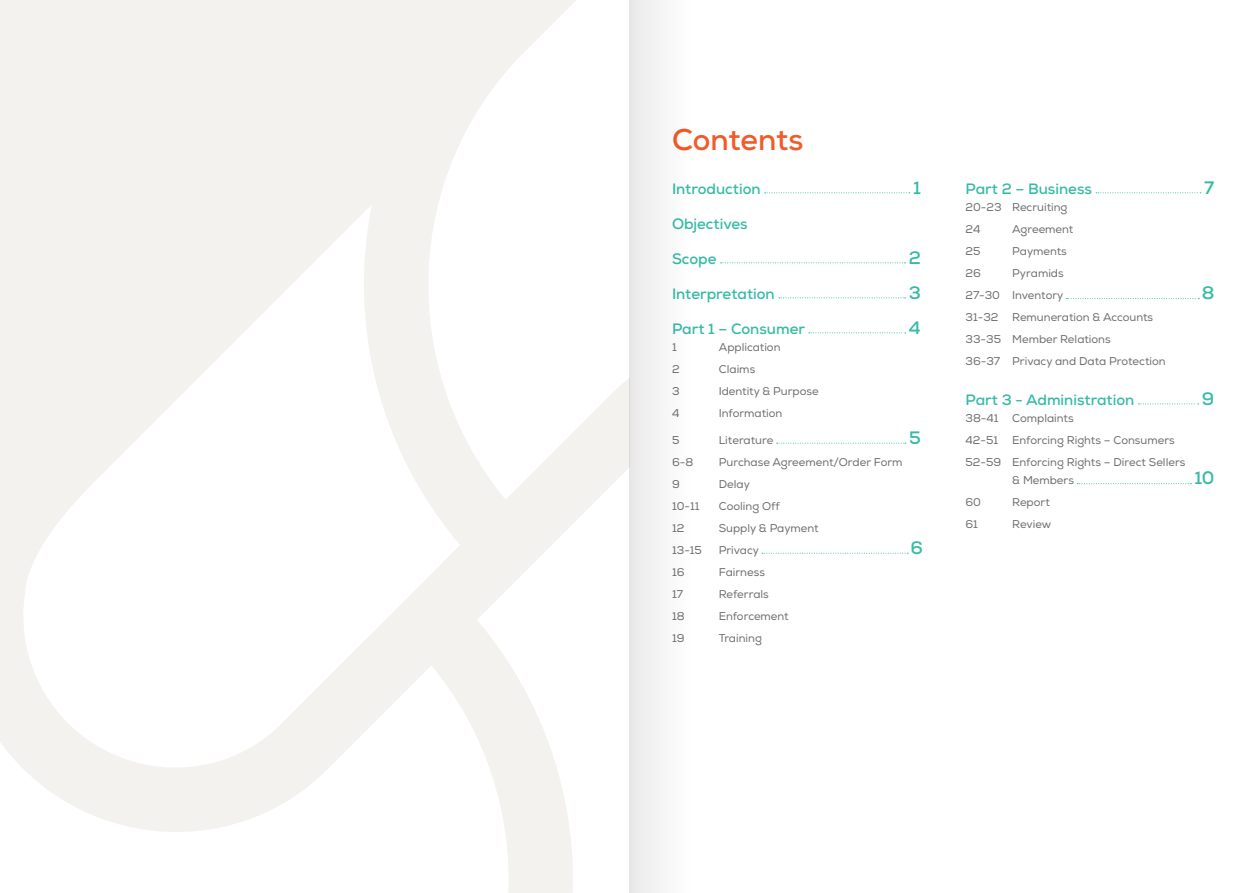
<style>
.page{position:relative;width:1259px;height:893px;background:#fff}
.page>*{position:absolute;margin:0;border:0;box-sizing:border-box;transform-origin:0 0}
.t1{font:700 30px "Nexa";color:#f15a29}
.t2{font:700 18px "Nexa";color:#36bba5}
.t3{font:700 15px "Nexa";color:#36bba5}
.t4{font:11.25px/22px "Nexa";color:#6d6e71}
</style>
<div class="page">
<div style="left:0;top:0;width:629px;height:893px;background:#f4f2ef"></div>
<svg style="left:438px;top:0;width:191px;height:458px;fill:#fff"></svg>
<svg style="left:0;top:707px;width:477px;height:186px;fill:#fff"></svg>
<svg style="left:477px;top:382px;width:152px;height:511px;fill:#fff"></svg>
<svg style="left:17px;top:205px;width:443px;height:577px;fill:#fff"></svg>
<svg style="left:765px;top:192px;width:145px;height:1px"></svg>
<svg style="left:720px;top:262px;width:185px;height:1px"></svg>
<svg style="left:779px;top:297px;width:126px;height:1px"></svg>
<svg style="left:809px;top:332px;width:97px;height:1px"></svg>
<svg style="left:776px;top:443px;width:130px;height:1px"></svg>
<svg style="left:762px;top:553px;width:146px;height:1px"></svg>
<svg style="left:1096px;top:192px;width:105px;height:1px"></svg>
<svg style="left:1066px;top:298px;width:133px;height:1px"></svg>
<svg style="left:1138px;top:403px;width:60px;height:1px"></svg>
<svg style="left:1077px;top:483px;width:114px;height:1px"></svg>
<div style="left:629px;top:0;width:60px;height:893px;background:#f4f4f4"></div>
<h1 class="t1" style="left:672px;top:120px;width:133px">Contents</h1>
<h3 class="t3" style="left:672px;top:179px;width:90px">Introduction</h3>
<h2 class="t2" style="left:913px;top:176px;width:9px">1</h2>
<h3 class="t3" style="left:672px;top:214px;width:77px">Objectives</h3>
<h3 class="t3" style="left:672px;top:249px;width:46px">Scope</h3>
<h2 class="t2" style="left:908px;top:246px;width:14px">2</h2>
<h3 class="t3" style="left:672px;top:284px;width:104px">Interpretation</h3>
<h2 class="t2" style="left:908px;top:281px;width:14px">3</h2>
<h3 class="t3" style="left:672px;top:319px;width:134px">Part 1 – Consumer</h3>
<h2 class="t2" style="left:909px;top:316px;width:13px">4</h2>
<p class="t4" style="left:672px;top:337px;width:6px">1</p>
<p class="t4" style="left:719px;top:337px;width:63px">Application</p>
<p class="t4" style="left:672px;top:359px;width:9px">2</p>
<p class="t4" style="left:719px;top:359px;width:38px">Claims</p>
<p class="t4" style="left:672px;top:381px;width:9px">3</p>
<p class="t4" style="left:719px;top:381px;width:101px">Identity &amp; Purpose</p>
<p class="t4" style="left:672px;top:403px;width:9px">4</p>
<p class="t4" style="left:719px;top:403px;width:65px">Information</p>
<p class="t4" style="left:672px;top:429px;width:9px">5</p>
<p class="t4" style="left:719px;top:429px;width:56px">Literature</p>
<h2 class="t2" style="left:909px;top:426px;width:13px">5</h2>
<p class="t4" style="left:672px;top:451px;width:23px">6-8</p>
<p class="t4" style="left:719px;top:451px;width:185px">Purchase Agreement/Order Form</p>
<p class="t4" style="left:672px;top:473px;width:9px">9</p>
<p class="t4" style="left:719px;top:473px;width:33px">Delay</p>
<p class="t4" style="left:672px;top:495px;width:29px">10-11</p>
<p class="t4" style="left:719px;top:495px;width:62px">Cooling Off</p>
<p class="t4" style="left:672px;top:517px;width:14px">12</p>
<p class="t4" style="left:719px;top:517px;width:101px">Supply &amp; Payment</p>
<p class="t4" style="left:672px;top:539px;width:31px">13-15</p>
<p class="t4" style="left:719px;top:539px;width:42px">Privacy</p>
<h2 class="t2" style="left:910px;top:536px;width:14px">6</h2>
<p class="t4" style="left:672px;top:561px;width:14px">16</p>
<p class="t4" style="left:719px;top:561px;width:48px">Fairness</p>
<p class="t4" style="left:672px;top:583px;width:13px">17</p>
<p class="t4" style="left:719px;top:583px;width:52px">Referrals</p>
<p class="t4" style="left:672px;top:605px;width:14px">18</p>
<p class="t4" style="left:719px;top:605px;width:71px">Enforcement</p>
<p class="t4" style="left:672px;top:627px;width:14px">19</p>
<p class="t4" style="left:719px;top:627px;width:45px">Training</p>
<h3 class="t3" style="left:965px;top:179px;width:128px">Part 2 – Business</h3>
<h2 class="t2" style="left:1204px;top:176px;width:12px">7</h2>
<p class="t4" style="left:965px;top:197px;width:103px">20-23 Recruiting<br>24</p>
<p class="t4" style="left:1012px;top:219px;width:63px">Agreement</p>
<p class="t4" style="left:965px;top:241px;width:16px">25</p>
<p class="t4" style="left:1012px;top:241px;width:56px">Payments</p>
<p class="t4" style="left:965px;top:263px;width:17px">26</p>
<p class="t4" style="left:965px;top:263px;width:100px;text-align:right">Pyramids<br>27-30 Inventory</p>
<h2 class="t2" style="left:1201px;top:282px;width:14px">8</h2>
<p class="t4" style="left:965px;top:307px;width:202px">31-32 Remuneration &amp; Accounts<br>33-35 Member Relations<br>36-37 Privacy and Data Protection</p>
<h3 class="t3" style="left:965px;top:390px;width:170px">Part 3 - Administration</h3>
<h2 class="t2" style="left:1201px;top:387px;width:14px">9</h2>
<p class="t4" style="left:965px;top:408px;width:221px">38-41 Complaints<br>42-51 Enforcing Rights – Consumers<br>52-59 Enforcing Rights – Direct Sellers</p>
<p class="t4" style="left:1012px;top:470px;width:63px">&amp; Members</p>
<h2 class="t2" style="left:1194px;top:467px;width:21px">10</h2>
<p class="t4" style="left:965px;top:492px;width:17px">60</p>
<p class="t4" style="left:1012px;top:492px;width:39px">Report</p>
<p class="t4" style="left:965px;top:514px;width:14px">61</p>
<p class="t4" style="left:1012px;top:514px;width:40px">Review</p>
</div>
